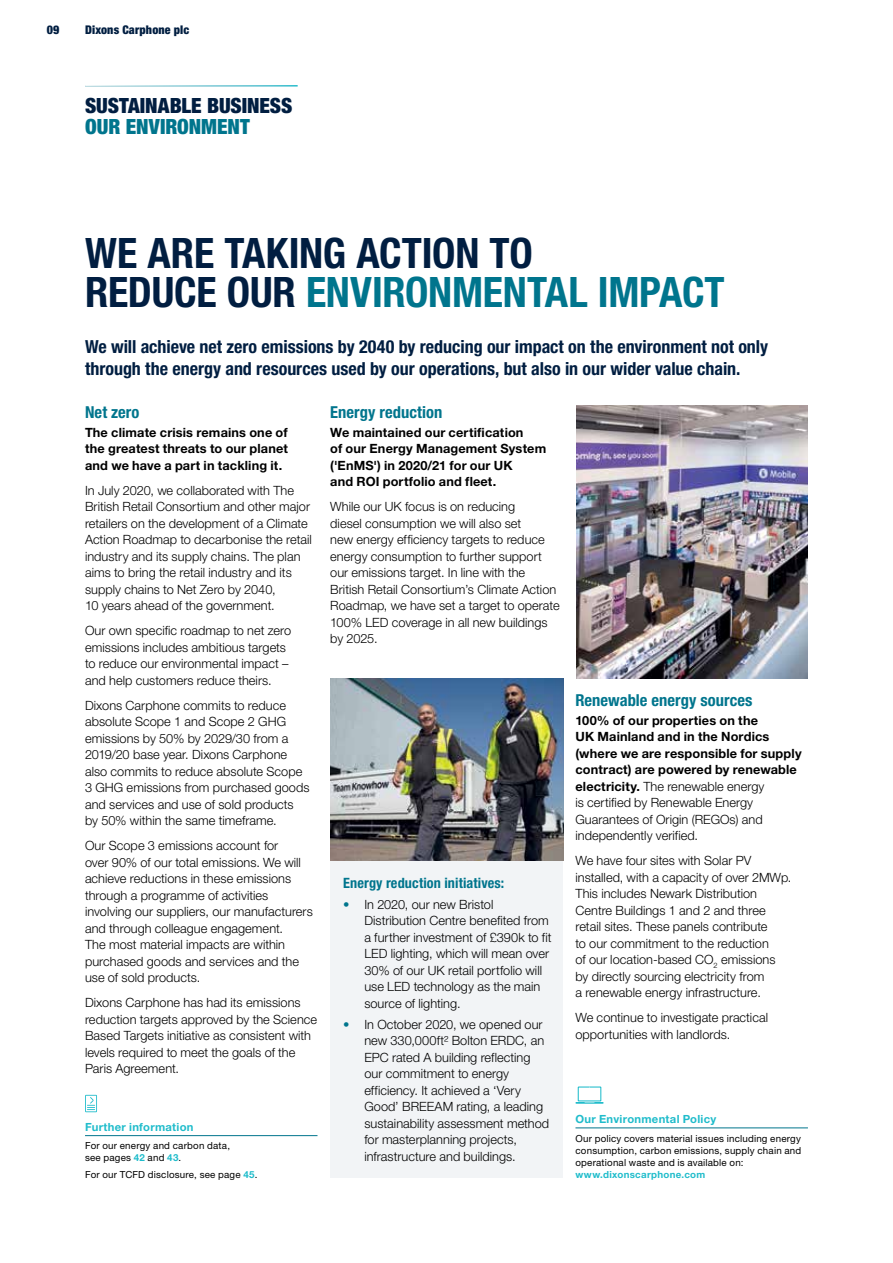
<style>
.page{position:relative;width:893px;height:1263px;background:#fff}
.page>*{position:absolute;margin:0;border:0;box-sizing:border-box;transform-origin:0 0}
.t1{font:700 condensed 42px/39px "Helvetica Neue LT Std";letter-spacing:-.005em;color:#011e41}
.t2{font:900 condensed 21px "Helvetica Neue LT Std";letter-spacing:-.005em;color:#011e41}
.t3{font:900 condensed 21px "Helvetica Neue LT Std";color:#00758d}
.t4{font:700 condensed 18px/22.5px "Helvetica Neue LT Std";color:#011e41}
.t5{font:700 condensed 16.5px "Helvetica Neue LT Std";letter-spacing:.005em;color:#00758d}
.t6{font:700 condensed 14.25px "Helvetica Neue LT Std";letter-spacing:.01em;color:#00758d}
.t7{font:300 12.75px/16.5px "Helvetica Neue LT Std";color:#000}
.t8{font:700 12.75px/16.5px "Helvetica Neue LT Std";letter-spacing:.01em;color:#000}
.t9{font:900 condensed 12px "Helvetica Neue LT Std";letter-spacing:.015em;color:#011e41}
.t10{font:700 11.25px "Helvetica Neue LT Std";letter-spacing:.025em;color:#1fbccb}
.t11{font:9.75px/12px "Helvetica Neue LT Std";letter-spacing:.02em;color:#000}
.t12{font:700 9.75px "Helvetica Neue LT Std";letter-spacing:.03em;color:#1fbccb}
.s1{color:#00758d}
.s2{font-weight:700;color:#1fbccb}
.s3{font-weight:300}
</style>
<div class="page">
<div style="left:330px;top:861px;width:233px;height:317px;background:#f2f4f6"></div>
<hr style="left:85px;top:1135px;width:232px;height:1px;background:#00758d">
<svg style="left:85px;top:1095px;width:12px;height:17px"></svg>
<hr style="left:575px;top:1127px;width:233px;height:1px;background:#00758d">
<svg style="left:575px;top:1086px;width:29px;height:18px"></svg>
<img style="left:576px;top:406px;width:232px;height:272px">
<img style="left:330px;top:679px;width:233px;height:182px">
<p class="t9" style="left:47px;top:22px;width:14px">09</p>
<p class="t9" style="left:85px;top:22px;width:106px">Dixons Carphone plc</p>
<h2 class="t2" style="left:85px;top:93px;width:209px">SUSTAINABLE BUSINESS</h2>
<h2 class="t3" style="left:85px;top:114px;width:166px">OUR ENVIRONMENT</h2>
<h1 class="t1" style="left:85px;top:233px;width:641px">WE ARE TAKING ACTION TO<br>REDUCE OUR <span class="s1">ENVIRONMENTAL IMPACT</span></h1>
<h3 class="t4" style="left:85px;top:335px;width:685px">We will achieve net zero emissions by 2040 by reducing our impact on the environment not only through the energy and resources used by our operations, but also in our wider value chain.</h3>
<p class="t5" style="left:85px;top:402px;width:56px">Net zero</p>
<p class="t8" style="left:85px;top:424px;width:204px;text-align:justify">The climate crisis remains one of the greatest threats to our planet and we have a part in tackling it.</p>
<p class="t7" style="left:85px;top:482px;width:228px">In July 2020, we collaborated with The British Retail Consortium and other major retailers on the development of a Climate Action Roadmap to decarbonise the retail industry and its supply chains. The plan aims to bring the retail industry and its supply chains to Net Zero by 2040,<br>10 years ahead of the government.</p>
<p class="t7" style="left:85px;top:622px;width:208px">Our own specific roadmap to net zero emissions includes ambitious targets to reduce our environmental impact – and help customers reduce theirs.</p>
<p class="t7" style="left:85px;top:697px;width:226px">Dixons Carphone commits to reduce absolute Scope 1 and Scope 2 GHG emissions by 50% by 2029/30 from a 2019/20 base year. Dixons Carphone also commits to reduce absolute Scope 3 GHG emissions from purchased goods and services and use of sold products by 50% within the same timeframe.</p>
<p class="t7" style="left:85px;top:837px;width:229px">Our Scope 3 emissions account for<br>over 90% of our total emissions. We will achieve reductions in these emissions through a programme of activities involving our suppliers, our manufacturers and through colleague engagement.<br>The most material impacts are within purchased goods and services and the use of sold products.</p>
<p class="t7" style="left:85px;top:994px;width:234px">Dixons Carphone has had its emissions reduction targets approved by the Science Based Targets initiative as consistent with levels required to meet the goals of the Paris Agreement.</p>
<p class="t10" style="left:85px;top:1120px;width:110px">Further information</p>
<p class="t11" style="left:85px;top:1140px;width:147px">For our energy and carbon data, see pages <span class="s2">42</span> and <span class="s2">43</span>.</p>
<p class="t11" style="left:85px;top:1168px;width:174px">For our TCFD disclosure, see page <span class="s2">45</span>.</p>
<p class="t5" style="left:330px;top:402px;width:114px">Energy reduction</p>
<p class="t8" style="left:330px;top:424px;width:217px">We maintained our certification<br>of our Energy Management System ('EnMS') in 2020/21 for our UK<br>and ROI portfolio and fleet.</p>
<p class="t7" style="left:330px;top:498px;width:231px">While our UK focus is on reducing<br>diesel consumption we will also set<br>new energy efficiency targets to reduce energy consumption to further support our emissions target. In line with the British Retail Consortium’s Climate Action Roadmap, we have set a target to operate 100% LED coverage in all new buildings by 2025.</p>
<p class="t6" style="left:343px;top:874px;width:163px">Energy reduction initiatives:</p>
<p class="t7" style="left:364px;top:896px;width:189px;text-indent:-21px"><span class="s1">•</span> In 2020, our new Bristol<br>Distribution Centre benefited from a further investment of £390k to fit<br>LED lighting, which will mean over<br>30% of our UK retail portfolio will use LED technology as the main source of lighting.</p>
<p class="t7" style="left:364px;top:1015px;width:186px;text-indent:-21px"><span class="s1">•</span> In October 2020, we opened our new 330,000ft² Bolton ERDC, an<br>EPC rated A building reflecting our commitment to energy efficiency. It achieved a ‘Very<br>Good’ BREEAM rating, a leading sustainability assessment method for masterplanning projects, infrastructure and buildings.</p>
<p class="t5" style="left:575px;top:690px;width:178px">Renewable energy sources</p>
<p class="t8" style="left:575px;top:711px;width:228px">100% of our properties on the<br>UK Mainland and in the Nordics (where we are responsible for supply contract) are powered by renewable electricity. <span class="s3">The renewable energy<br>is certified by Renewable Energy<br>Guarantees of Origin (REGOs) and independently verified.</span></p>
<p class="t7" style="left:575px;top:852px;width:218px">We have four sites with Solar PV installed, with a capacity of over 2MWp.<br>This includes Newark Distribution Centre Buildings 1 and 2 and three retail sites. These panels contribute<br>to our commitment to the reduction<br>of our location-based CO<sub>2</sub> emissions by directly sourcing electricity from<br>a renewable energy infrastructure.</p>
<p class="t7" style="left:575px;top:1009px;width:194px">We continue to investigate practical opportunities with landlords.</p>
<p class="t10" style="left:575px;top:1112px;width:142px">Our Environmental Policy</p>
<p class="t11" style="left:575px;top:1132px;width:227px;text-align:justify">Our policy covers material issues including energy consumption, carbon emissions, supply chain and operational waste and is available on:</p>
<p class="t12" style="left:575px;top:1168px;width:131px">www.dixonscarphone.com</p>
</div>
